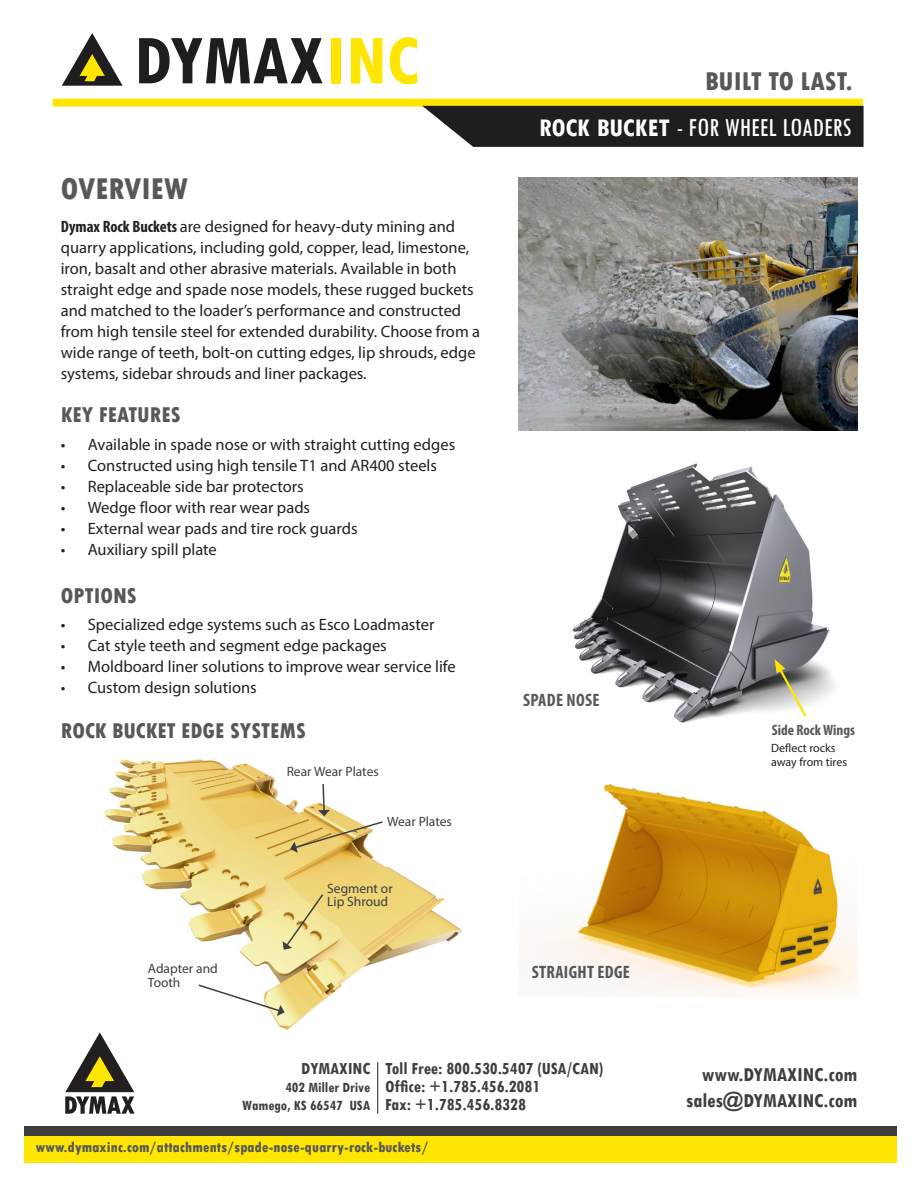
<style>
.page{position:relative;width:918px;height:1188px;background:#fff}
.page>*{position:absolute;margin:0;border:0;box-sizing:border-box;transform-origin:0 0}
.t1{font:800 condensed 31.5px "Tw Cen";color:#57585a}
.t2{font:condensed 27px "Tw Cen";color:#fff}
.t3{font:800 condensed 27px "Tw Cen";color:#57585a}
.t4{font:800 condensed 22.5px "Tw Cen";color:#57585a}
.t5{font:700 condensed 21px "Tw Cen";color:#3e3e3f}
.t6{font:700 condensed 18px "Tw Cen";color:#3e3e3f}
.t7{font:700 condensed 18px "Myriad Pro";letter-spacing:.02em;color:#57585a}
.t8{font:16.5px/21px "Myriad Pro";color:#231f20}
.t9{font:800 condensed 15px "Tw Cen";letter-spacing:.01em;color:#57585a}
.t10{font:700 condensed 15px "Tw Cen";color:#3e3e3f}
.t11{font:700 condensed 15px "Myriad Pro";color:#57585a}
.t12{font:13.5px/13.5px "Myriad Pro";color:#3e3e3f}
.t13{font:12px/13.5px "Myriad Pro";color:#231f20}
.s1{font-weight:700;font-stretch:condensed}
.s2{font-weight:700}
</style>
<div class="page">
<div style="left:24px;top:1126px;width:872px;height:36px;background:#3e3e3f"></div>
<div style="left:24px;top:1136px;width:872px;height:26px;background:#ffe601"></div>
<svg style="left:65px;top:1032px;width:70px;height:82px"></svg>
<hr style="left:377px;top:1062px;width:1px;height:52px;background:#3e3e3f">
<div style="left:53px;top:99px;width:810px;height:8px;background:#ffe601"></div>
<svg style="left:420px;top:105px;width:444px;height:42px;background:#332f2c"></svg>
<svg style="left:62px;top:33px;width:61px;height:53px"></svg>
<div style="left:332px;top:38px;width:9px;height:45px;background:#ffe601"></div>
<svg style="left:351px;top:38px;width:31px;height:45px"></svg>
<svg style="left:390px;top:37px;width:27px;height:47px"></svg>
<svg style="left:139px;top:38px;width:184px;height:45px"></svg>
<img style="left:519px;top:177px;width:338px;height:254px">
<img style="left:104px;top:759px;width:358px;height:271px">
<svg style="left:290px;top:782px;width:94px;height:71px"></svg>
<svg style="left:283px;top:893px;width:42px;height:57px;background:#e5d68d"></svg>
<svg style="left:197px;top:983px;width:88px;height:33px"></svg>
<img style="left:519px;top:784px;width:338px;height:213px">
<img style="left:572px;top:463px;width:264px;height:260px">
<svg style="left:775px;top:659px;width:34px;height:60px"></svg>
<p class="t3" style="left:705px;top:66px;width:149px">BUILT TO LAST.</p>
<p class="t1" style="left:61px;top:170px;width:129px">OVERVIEW</p>
<p class="t8" style="left:61px;top:215px;width:421px"><span class="s1">Dymax Rock Buckets</span> are designed for heavy-duty mining and quarry applications, including gold, copper, lead, limestone, iron, basalt and other abrasive materials. Available in both straight edge and spade nose models, these rugged buckets and matched to the loader’s performance and constructed from high tensile steel for extended durability. Choose from a wide range of teeth, bolt-on cutting edges, lip shrouds, edge systems, sidebar shrouds and liner packages.</p>
<p class="t4" style="left:61px;top:401px;width:121px">KEY FEATURES</p>
<p class="t8" style="left:61px;top:433px;width:396px">• Available in spade nose or with straight cutting edges</p>
<p class="t8" style="left:61px;top:454px;width:378px">• Constructed using high tensile T1 and AR400 steels</p>
<p class="t8" style="left:61px;top:475px;width:244px">• Replaceable side bar protectors</p>
<p class="t8" style="left:61px;top:496px;width:251px">• Wedge floor with rear wear pads</p>
<p class="t8" style="left:61px;top:517px;width:298px">• External wear pads and tire rock guards</p>
<p class="t8" style="left:61px;top:538px;width:158px">• Auxiliary spill plate</p>
<p class="t4" style="left:61px;top:582px;width:78px">OPTIONS</p>
<p class="t8" style="left:61px;top:614px;width:375px">• Specialized edge systems such as Esco Loadmaster</p>
<p class="t8" style="left:61px;top:635px;width:328px">• Cat style teeth and segment edge packages</p>
<p class="t8" style="left:61px;top:656px;width:397px">• Moldboard liner solutions to improve wear service life</p>
<p class="t8" style="left:61px;top:677px;width:198px">• Custom design solutions</p>
<p class="t4" style="left:61px;top:717px;width:247px">ROCK BUCKET EDGE SYSTEMS</p>
<p class="t12" style="left:287px;top:764px;width:94px">Rear Wear Plates</p>
<p class="t12" style="left:387px;top:815px;width:66px">Wear Plates</p>
<p class="t12" style="left:148px;top:962px;width:71px">Adapter and<br>Tooth</p>
<p class="t12" style="left:327px;top:881px;width:67px">Segment or<br>Lip Shroud</p>
<p class="t2" style="left:539px;top:111px;width:314px"><span class="s2">ROCK BUCKET</span> - FOR WHEEL LOADERS</p>
<p class="t7" style="left:523px;top:689px;width:78px">SPADE NOSE</p>
<p class="t7" style="left:532px;top:960px;width:100px">STRAIGHT EDGE</p>
<p class="t11" style="left:772px;top:721px;width:85px">Side Rock Wings</p>
<p class="t13" style="left:771px;top:741px;width:78px">Deflect rocks away from tires</p>
<p class="t6" style="left:301px;top:1057px;width:71px">DYMAXINC</p>
<p class="t10" style="left:285px;top:1078px;width:86px">402 Miller Drive</p>
<p class="t10" style="left:242px;top:1096px;width:129px">Wamego, KS 66547 USA</p>
<p class="t6" style="left:385px;top:1057px;width:220px">Toll Free: 800.530.5407 (USA/CAN)</p>
<p class="t6" style="left:385px;top:1075px;width:157px">Office: +1.785.456.2081</p>
<p class="t6" style="left:385px;top:1093px;width:142px">Fax: +1.785.456.8328</p>
<p class="t9" style="left:36px;top:1139px;width:394px">www.dymaxinc.com/attachments/spade-nose-quarry-rock-buckets/</p>
<p class="t5" style="left:702px;top:1062px;width:157px">www.DYMAXINC.com</p>
<p class="t5" style="left:686px;top:1087px;width:172px">sales@DYMAXINC.com</p>
</div>
